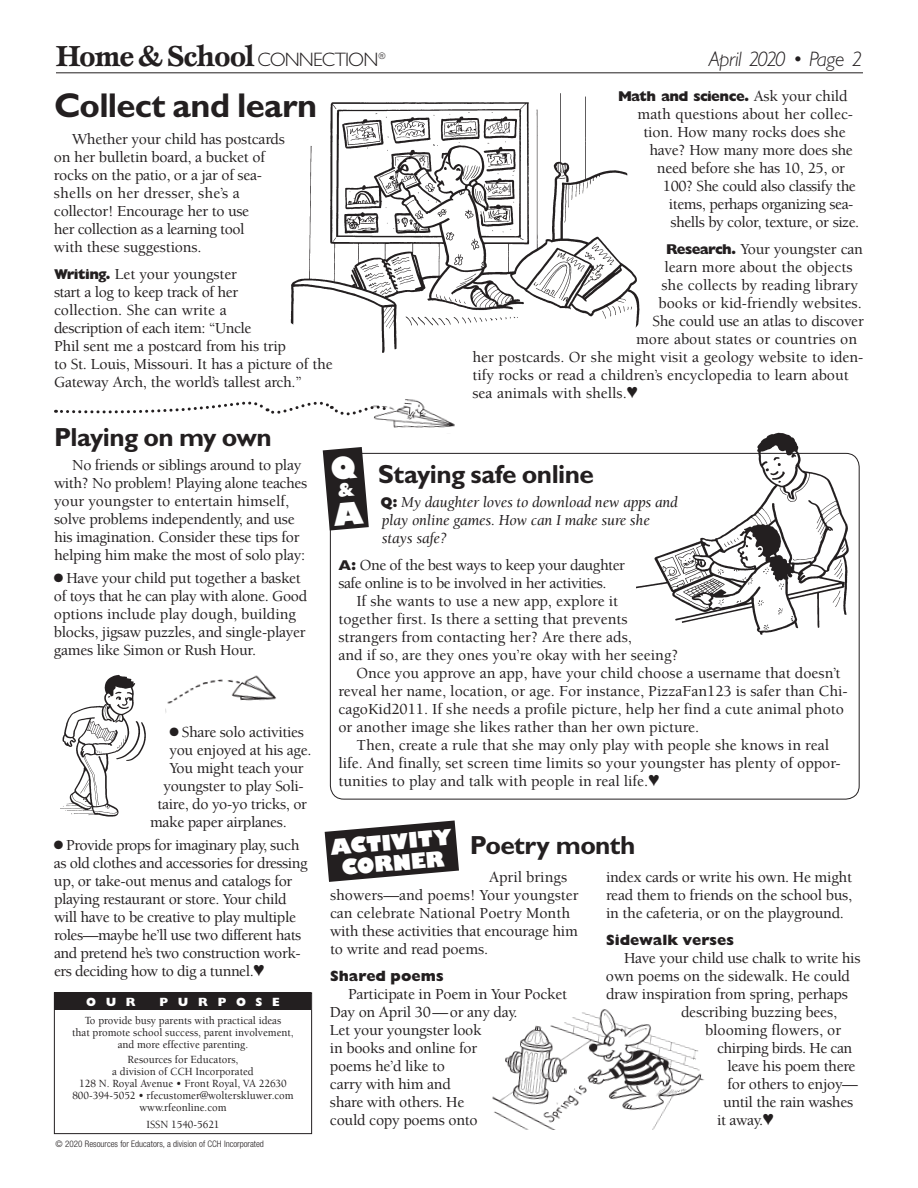
<style>
.page{position:relative;width:918px;height:1188px;background:#fff}
.page>*{position:absolute;margin:0;border:0;box-sizing:border-box;transform-origin:0 0}
.t1{font:700 34.5px "Gill Sans";letter-spacing:-.02em;color:#231f20}
.t2{font:700 30px "Esprit Std";letter-spacing:-.04em;color:#231f20}
.t3{font:700 26.25px "Gill Sans";letter-spacing:-.02em;color:#231f20}
.t4{font:italic 300 21px "Gill Sans";letter-spacing:-.035em;color:#231f20}
.t5{font:800 21px/21px "Gill Sans";color:#fff;text-align:center}
.t6{font:500 15.75px/18px "Berkeley Std";letter-spacing:-.015em;color:#231f20}
.t7{font:italic 15.75px/18px "Berkeley Std";letter-spacing:-.01em;color:#231f20}
.t8{font:800 15px "Gill Sans";letter-spacing:.005em;color:#231f20}
.t9{font:800 14.25px "Gill Sans";letter-spacing:-.04em;color:#231f20}
.t10{font:800 12px "Gill Sans";letter-spacing:.82em;color:#fff}
.t11{font:500 11.25px/12px "Berkeley Std";color:#231f20;text-align:center;scale:.96 1}
.t12{font:300 condensed 9px "Helvetica Neue";color:#231f20}
.s1{font-family:"Gill Sans";font-weight:300;font-size:19.5px}
.s2{font-family:"Gill Sans";font-weight:800;font-size:14.25px}
.s3{font-family:"Berkeley Std";font-weight:500;font-size:15.75px}
.s4{font-family:"Gill Sans";font-weight:800;font-style:normal;font-size:14.25px}
</style>
<div class="page">
<hr style="left:56px;top:72px;width:807px;height:1px;background:#231f20">
<div style="left:54px;top:992px;width:258px;height:142px;border:1px solid #231f20"></div>
<div style="left:55px;top:992px;width:256px;height:18px;background:#231f20"></div>
<img style="left:290px;top:93px;width:350px;height:260px">
<img style="left:637px;top:432px;width:220px;height:203px">
<img style="left:165px;top:675px;width:111px;height:38px">
<img style="left:60px;top:674px;width:86px;height:143px">
<svg style="left:325px;top:820px;width:134px;height:62px"></svg>
<img style="left:492px;top:1009px;width:212px;height:121px">
<svg style="left:56px;top:399px;width:404px;height:132px"></svg>
<h1 class="t2" style="left:56px;top:37px;width:331px">Home &amp; School <span class="s1">CONNECTION</span><sup>®</sup></h1>
<h1 class="t4" style="left:709px;top:48px;width:155px">April 2020 • Page 2</h1>
<h2 class="t1" style="left:54px;top:85px;width:265px">Collect and learn</h2>
<p class="t6" style="left:54px;top:130px;width:232px;text-indent:18px">Whether your child has postcards on her bulletin board, a bucket of rocks on the patio, or a jar of sea&shy;shells on her dresser, she’s a collector! Encourage her to use<br>her collection as a learning tool<br>with these suggestions.</p>
<p class="t6" style="left:54px;top:265px;width:280px"><span class="s2">Writing.</span> Let your youngster<br>start a log to keep track of her<br>collection. She can write a<br>description of each item: “Uncle<br>Phil sent me a postcard from his trip<br>to St. Louis, Missouri. It has a picture of the Gateway Arch, the world’s tallest arch.”</p>
<p class="t9" style="left:618px;top:88px;width:231px">Math and science. <span class="s3">Ask your child</span></p>
<p class="t6" style="left:637px;top:105px;width:217px">math questions about her collec-</p>
<p class="t6" style="left:643px;top:123px;width:204px">tion. How many rocks does she</p>
<p class="t6" style="left:649px;top:141px;width:205px">have? How many more does she</p>
<p class="t6" style="left:657px;top:159px;width:190px">need before she has 10, 25, or</p>
<p class="t6" style="left:663px;top:177px;width:194px">100? She could also classify the</p>
<p class="t6" style="left:669px;top:195px;width:186px">items, perhaps organizing sea-</p>
<p class="t6" style="left:670px;top:213px;width:190px">shells by color, texture, or size.</p>
<p class="t6" style="left:666px;top:240px;width:198px"><span class="s2">Research.</span> Your youngster can</p>
<p class="t6" style="left:665px;top:258px;width:189px">learn more about the objects</p>
<p class="t6" style="left:662px;top:276px;width:198px">she collects by reading library</p>
<p class="t6" style="left:659px;top:294px;width:205px">books or kid-friendly websites.</p>
<p class="t6" style="left:653px;top:312px;width:213px">She could use an atlas to discover</p>
<p class="t6" style="left:636px;top:330px;width:223px">more about states or countries on</p>
<p class="t6" style="left:473px;top:348px;width:393px">her postcards. Or she might visit a geology website to iden-</p>
<p class="t6" style="left:473px;top:366px;width:378px">tify rocks or read a children’s encyclopedia to learn about</p>
<p class="t6" style="left:473px;top:384px;width:167px">sea animals with shells.♥</p>
<h2 class="t3" style="left:54px;top:422px;width:219px">Playing on my own</h2>
<p class="t6" style="left:54px;top:457px;width:255px;text-indent:18px">No friends or siblings around to play with? No problem! Playing alone teaches your youngster to entertain himself, solve problems independently, and use his imagination. Consider these tips for helping him make the most of solo play:</p>
<p class="t6" style="left:54px;top:569px;width:255px">● Have your child put together a basket of toys that he can play with alone. Good options include play dough, building blocks, jigsaw puzzles, and single-player</p>
<h2 class="t3" style="left:378px;top:459px;width:217px">Staying safe online</h2>
<p class="t7" style="left:380px;top:493px;width:299px"><span class="s4">Q:</span> My daughter loves to download new apps and play online games. How can I make sure she stays safe?</p>
<p class="t6" style="left:338px;top:556px;width:288px"><span class="s2">A:</span> One of the best ways to keep your daughter</p>
<p class="t6" style="left:338px;top:574px;width:270px">safe online is to be involved in her activities.</p>
<p class="t6" style="left:356px;top:592px;width:263px">If she wants to use a new app, explore it</p>
<p class="t6" style="left:338px;top:610px;width:291px">together first. Is there a setting that prevents</p>
<p class="t6" style="left:338px;top:628px;width:295px">strangers from contacting her? Are there ads,</p>
<p class="t6" style="left:338px;top:646px;width:342px">and if so, are they ones you’re okay with her seeing?</p>
<p class="t6" style="left:356px;top:664px;width:486px">Once you approve an app, have your child choose a username that doesn’t</p>
<p class="t6" style="left:338px;top:682px;width:511px">reveal her name, location, or age. For instance, PizzaFan123 is safer than Chi-</p>
<p class="t6" style="left:338px;top:700px;width:507px">cagoKid2011. If she needs a profile picture, help her find a cute animal photo</p>
<p class="t6" style="left:338px;top:718px;width:363px">or another image she likes rather than her own picture.</p>
<p class="t6" style="left:356px;top:736px;width:474px">Then, create a rule that she may only play with people she knows in real</p>
<p class="t6" style="left:338px;top:754px;width:504px">life. And finally, set screen time limits so your youngster has plenty of oppor-</p>
<p class="t6" style="left:338px;top:772px;width:322px">tunities to play and talk with people in real life.♥</p>
<h2 class="t5" style="left:330px;top:837px;width:124px;rotate:-5deg">ACTIVITY<br>CORNER</h2>
<p class="t6" style="left:54px;top:641px;width:204px">games like Simon or Rush Hour.</p>
<p class="t6" style="left:169px;top:724px;width:136px">● Share solo activities</p>
<p class="t6" style="left:169px;top:742px;width:144px">you enjoyed at his age.</p>
<p class="t6" style="left:169px;top:760px;width:136px">You might teach your</p>
<p class="t6" style="left:163px;top:778px;width:142px">youngster to play Soli-</p>
<p class="t6" style="left:157px;top:796px;width:151px">taire, do yo-yo tricks, or</p>
<p class="t6" style="left:150px;top:814px;width:138px">make paper airplanes.</p>
<p class="t6" style="left:54px;top:836px;width:255px">● Provide props for imaginary play, such as old clothes and accessories for dressing up, or take-out menus and catalogs for</p>
<h2 class="t3" style="left:470px;top:830px;width:167px">Poetry month</h2>
<p class="t6" style="left:489px;top:869px;width:80px">April brings</p>
<p class="t6" style="left:606px;top:869px;width:248px">index cards or write his own. He might</p>
<p class="t6" style="left:330px;top:887px;width:250px">showers—and poems! Your youngster can celebrate National Poetry Month with these activities that encourage him to write and read poems.</p>
<p class="t8" style="left:330px;top:968px;width:115px">Shared poems</p>
<p class="t6" style="left:606px;top:887px;width:248px">read them to friends on the school bus, in the cafeteria, or on the playground.</p>
<p class="t8" style="left:606px;top:932px;width:129px">Sidewalk verses</p>
<p class="t6" style="left:606px;top:950px;width:256px;text-indent:18px">Have your child use chalk to write his own poems on the sidewalk. He could</p>
<p class="t6" style="left:54px;top:890px;width:249px">playing restaurant or store. Your child will have to be creative to play multiple roles—maybe he’ll use two different hats and pretend he’s two construction work&shy;ers deciding how to dig a tunnel.♥</p>
<h2 class="t10" style="left:86px;top:995px;width:51px">OUR</h2>
<h2 class="t10" style="left:159px;top:995px;width:122px">PURPOSE</h2>
<p class="t11" style="left:72px;top:1015px;width:232px">To provide busy parents with practical ideas<br>that promote school success, parent involvement, and more effective parenting.</p>
<p class="t11" style="left:72px;top:1054px;width:232px">Resources for Educators,<br>a division of CCH Incorporated<br>128 N. Royal Avenue • Front Royal, VA 22630<br>800-394-5052 • rfecustomer@wolterskluwer.com www.rfeonline.com</p>
<p class="t11" style="left:146px;top:1119px;width:78px">ISSN 1540-5621</p>
<p class="t12" style="left:56px;top:1139px;width:210px">© 2020 Resources for Educators, a division of CCH Incorporated</p>
<p class="t6" style="left:348px;top:986px;width:221px">Participate in Poem in Your Pocket</p>
<p class="t6" style="left:606px;top:986px;width:244px">draw inspiration from spring, perhaps</p>
<p class="t6" style="left:330px;top:1004px;width:189px">Day on April 30—or any day.</p>
<p class="t6" style="left:705px;top:1022px;width:138px">blooming flowers, or</p>
<p class="t6" style="left:681px;top:1004px;width:158px">describing buzzing bees,</p>
<p class="t6" style="left:330px;top:1022px;width:153px">Let your youngster look in books and online for</p>
<p class="t6" style="left:717px;top:1040px;width:137px">chirping birds. He can</p>
<p class="t6" style="left:330px;top:1058px;width:117px">poems he’d like to</p>
<p class="t6" style="left:728px;top:1058px;width:130px">leave his poem there</p>
<p class="t6" style="left:330px;top:1076px;width:122px">carry with him and</p>
<p class="t6" style="left:728px;top:1076px;width:132px">for others to enjoy—</p>
<p class="t6" style="left:330px;top:1094px;width:136px">share with others. He</p>
<p class="t6" style="left:723px;top:1094px;width:132px">until the rain washes</p>
<p class="t6" style="left:330px;top:1112px;width:149px">could copy poems onto</p>
<p class="t6" style="left:717px;top:1112px;width:58px">it away.♥</p>
</div>
